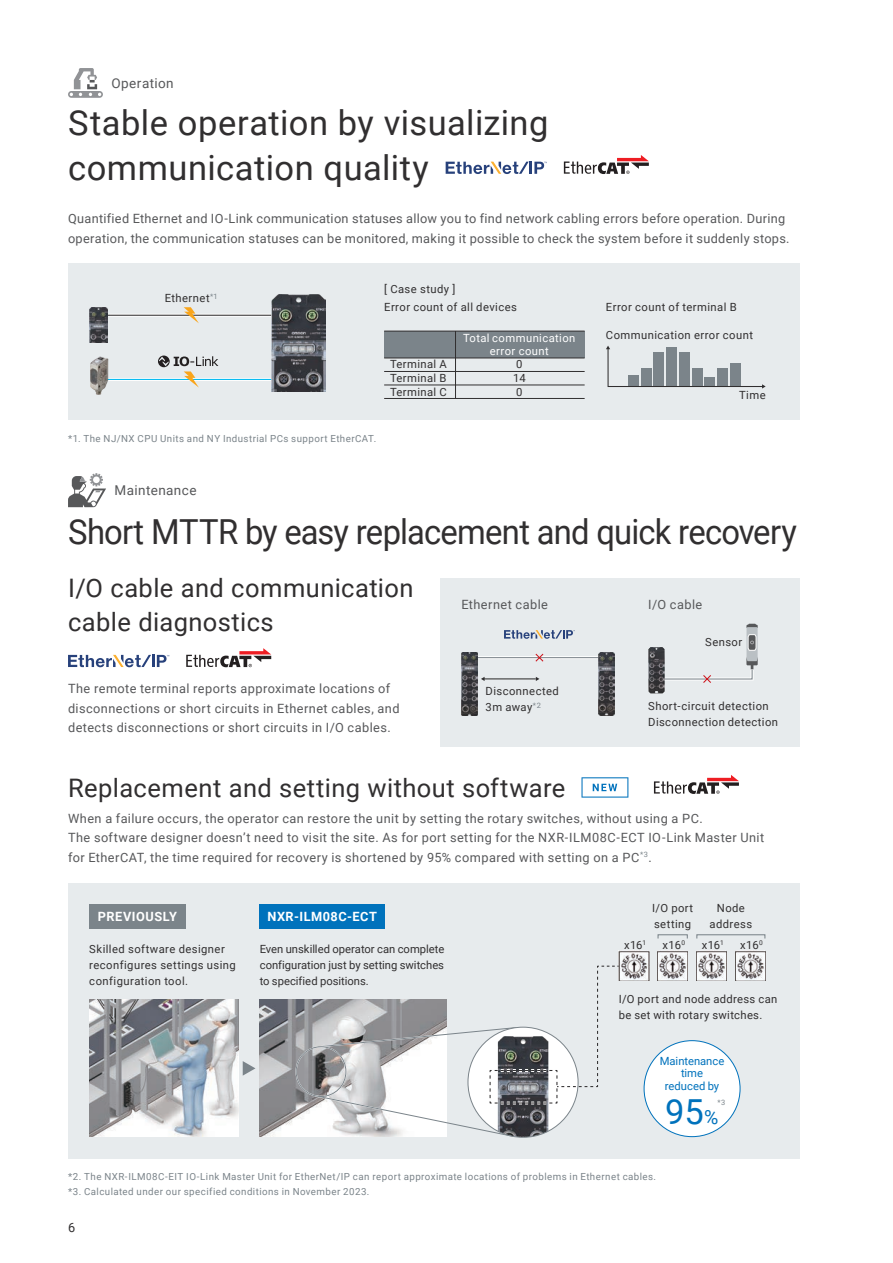
<style>
.page{position:relative;width:893px;height:1263px;background:#fff}
.page>*{position:absolute;margin:0;border:0;box-sizing:border-box;transform-origin:0 0}
.t1{font:34.5px/45px "Roboto";letter-spacing:.01em;color:#312f30}
.t2{font:34.5px "Roboto";letter-spacing:-.025em;color:#312f30;scale:.95 1}
.t3{font:34.5px "Roboto";color:#0072bc}
.t4{font:25.5px/34.5px "Roboto";letter-spacing:.015em;color:#312f30}
.t5{font:13.5px "Roboto";letter-spacing:.03em;color:#57585a}
.t6{font:12.75px/19.5px "Roboto";letter-spacing:.03em;color:#57585a}
.t7{font:700 12.75px "Roboto";letter-spacing:.04em;color:#fff}
.t8{font:12.75px "Roboto";color:#312f30}
.t9{font:11.25px/15.8px "Roboto";letter-spacing:.035em;color:#312f30}
.t10{font:11.25px/12.8px "Roboto";letter-spacing:.04em;color:#fff;text-align:center}
.t11{font:11.25px/12.8px "Roboto";color:#0072bc;text-align:center}
.t12{font:9.75px/15px "Roboto";letter-spacing:.045em;color:#7b848a}
.t13{font:7.5px "Roboto";color:#7b848a}
.s1{font-size:19.5px}
</style>
<div class="page">
<div style="left:440px;top:578px;width:359px;height:169px;background:#e7ebed"></div>
<div style="left:68px;top:264px;width:731px;height:156px;background:#e7ebed"></div>
<hr style="left:106px;top:378px;width:167px;height:3px;background:#fff">
<hr style="left:106px;top:314px;width:168px;height:3px;background:#fff">
<div style="left:68px;top:883px;width:731px;height:275px;background:#e7ebed"></div>
<img style="left:260px;top:1000px;width:54px;height:137px">
<img style="left:89px;top:1000px;width:149px;height:137px">
<svg style="left:564px;top:155px;width:85px;height:19px"></svg>
<svg style="left:446px;top:162px;width:101px;height:12px"></svg>
<svg style="left:186px;top:648px;width:85px;height:19px"></svg>
<svg style="left:68px;top:655px;width:101px;height:12px"></svg>
<hr style="left:106px;top:315px;width:168px;height:1px;background:#312f30">
<hr style="left:106px;top:379px;width:167px;height:1px;background:#00baf1">
<svg style="left:158px;top:356px;width:60px;height:32px"></svg>
<svg style="left:184px;top:307px;width:15px;height:16px"></svg>
<div style="left:384px;top:331px;width:201px;height:27px;background:#7b848a"></div>
<hr style="left:384px;top:358px;width:201px;height:1px;background:#312f30">
<hr style="left:384px;top:371px;width:201px;height:1px;background:#312f30">
<hr style="left:384px;top:385px;width:201px;height:1px;background:#312f30">
<hr style="left:384px;top:331px;width:201px;height:1px;background:#312f30">
<hr style="left:384px;top:398px;width:201px;height:1px;background:#312f30">
<hr style="left:455px;top:331px;width:1px;height:67px;background:#312f30">
<svg style="left:606px;top:346px;width:160px;height:43px"></svg>
<div style="left:657px;top:934px;width:31px;height:5px;border:1px solid #7b848a"></div>
<div style="left:696px;top:934px;width:69px;height:5px;border:1px solid #7b848a"></div>
<img style="left:619px;top:951px;width:30px;height:29px">
<img style="left:657px;top:951px;width:31px;height:29px">
<img style="left:696px;top:951px;width:31px;height:29px">
<img style="left:735px;top:951px;width:30px;height:29px">
<div style="left:746px;top:625px;width:12px;height:40px;background:#bac0c4"></div>
<svg style="left:746px;top:624px;width:12px;height:4px"></svg>
<svg style="left:314px;top:965px;width:306px;height:172px"></svg>
<svg style="left:654px;top:775px;width:85px;height:19px"></svg>
<svg style="left:581px;top:777px;width:47px;height:21px"></svg>
<img style="left:648px;top:647px;width:17px;height:46px">
<img style="left:272px;top:294px;width:53px;height:97px">
<img style="left:90px;top:356px;width:18px;height:39px">
<img style="left:89px;top:308px;width:19px;height:34px">
<hr style="left:477px;top:656px;width:125px;height:3px;background:#fff">
<hr style="left:484px;top:678px;width:52px;height:1px;background:#312f30">
<svg style="left:481px;top:677px;width:4px;height:4px"></svg>
<hr style="left:477px;top:657px;width:125px;height:1px;background:#7b848a">
<svg style="left:504px;top:630px;width:71px;height:9px"></svg>
<img style="left:461px;top:653px;width:17px;height:63px">
<img style="left:599px;top:653px;width:15px;height:63px">
<svg style="left:534px;top:653px;width:10px;height:9px"></svg>
<svg style="left:659px;top:634px;width:99px;height:50px"></svg>
<svg style="left:68px;top:68px;width:35px;height:30px"></svg>
<svg style="left:68px;top:473px;width:38px;height:34px"></svg>
<svg style="left:243px;top:1061px;width:12px;height:15px"></svg>
<div style="left:644px;top:1041px;width:96px;height:96px;background:#fff;border-radius:50%"></div>
<div style="left:260px;top:904px;width:125px;height:24px;background:#0072bc"></div>
<div style="left:89px;top:904px;width:97px;height:24px;background:#7b848a"></div>
<p class="t5" style="left:111px;top:74px;width:64px">Operation</p>
<h1 class="t1" style="left:68px;top:99px;width:482px">Stable operation by visualizing communication quality</h1>
<p class="t6" style="left:68px;top:208px;width:723px">Quantified Ethernet and IO-Link communication statuses allow you to find network cabling errors before operation. During operation, the communication statuses can be monitored, making it possible to check the system before it suddenly stops.</p>
<p class="t9" style="left:165px;top:290px;width:55px">Ethernet<sup>*1</sup></p>
<p class="t9" style="left:384px;top:281px;width:73px">[ Case study ]</p>
<p class="t9" style="left:384px;top:299px;width:134px">Error count of all devices</p>
<p class="t9" style="left:390px;top:357px;width:58px;line-height:13.8px;text-align:justify">Terminal A Terminal B Terminal C</p>
<p class="t10" style="left:463px;top:331px;width:114px">Total communication error count</p>
<p class="t9" style="left:513px;top:357px;width:14px;line-height:13.8px">0<br>14<br>0</p>
<p class="t12" style="left:68px;top:430px;width:310px">*1. The NJ/NX CPU Units and NY Industrial PCs support EtherCAT.</p>
<p class="t5" style="left:115px;top:481px;width:83px">Maintenance</p>
<p class="t9" style="left:606px;top:299px;width:132px">Error count of terminal B</p>
<p class="t9" style="left:606px;top:327px;width:149px">Communication error count</p>
<p class="t9" style="left:739px;top:386px;width:28px">Time</p>
<h1 class="t2" style="left:68px;top:508px;width:769px">Short MTTR by easy replacement and quick recovery</h1>
<h2 class="t4" style="left:68px;top:569px;width:347px">I/O cable and communication cable diagnostics</h2>
<p class="t6" style="left:461px;top:594px;width:88px">Ethernet cable</p>
<p class="t6" style="left:648px;top:594px;width:56px">I/O cable</p>
<p class="t9" style="left:705px;top:634px;width:39px">Sensor</p>
<p class="t6" style="left:68px;top:679px;width:333px">The remote terminal reports approximate locations of disconnections or short circuits in Ethernet cables, and detects disconnections or short circuits in I/O cables.</p>
<p class="t9" style="left:486px;top:683px;width:75px">Disconnected<br>3m away<sup>*2</sup></p>
<p class="t9" style="left:648px;top:698px;width:131px">Short-circuit detection<br>Disconnection detection</p>
<h2 class="t4" style="left:68px;top:769px;width:499px">Replacement and setting without software</h2>
<p class="t6" style="left:68px;top:808px;width:698px">When a failure occurs, the operator can restore the unit by setting the rotary switches, without using a PC.<br>The software designer doesn’t need to visit the site. As for port setting for the NXR-ILM08C-ECT IO-Link Master Unit for EtherCAT, the time required for recovery is shortened by 95% compared with setting on a PC<sup>*3</sup>.</p>
<p class="t7" style="left:98px;top:907px;width:80px">PREVIOUSLY</p>
<p class="t7" style="left:268px;top:907px;width:111px">NXR-ILM08C-ECT</p>
<p class="t9" style="left:89px;top:941px;width:148px">Skilled software designer reconfigures settings using configuration tool.</p>
<p class="t9" style="left:260px;top:941px;width:186px;text-align:justify">Even unskilled operator can complete configuration just by setting switches to specified positions.</p>
<p class="t9" style="left:624px;top:936px;width:23px">x16<sup>1</sup></p>
<p class="t9" style="left:652px;top:900px;width:43px">I/O port setting</p>
<p class="t9" style="left:710px;top:900px;width:44px;text-align:center">Node address</p>
<p class="t9" style="left:702px;top:936px;width:23px">x16<sup>1</sup></p>
<p class="t9" style="left:663px;top:936px;width:24px">x16<sup>0</sup></p>
<p class="t9" style="left:740px;top:936px;width:24px">x16<sup>0</sup></p>
<p class="t9" style="left:619px;top:991px;width:160px">I/O port and node address can be set with rotary switches.</p>
<p class="t11" style="left:660px;top:1054px;width:66px">Maintenance time reduced by</p>
<h1 class="t3" style="left:665px;top:1087px;width:55px">95<span class="s1">%</span></h1>
<p class="t13" style="left:717px;top:1097px;width:9px">*3</p>
<p class="t12" style="left:68px;top:1168px;width:590px">*2. The NXR-ILM08C-EIT IO-Link Master Unit for EtherNet/IP can report approximate locations of problems in Ethernet cables. *3. Calculated under our specified conditions in November 2023.</p>
<p class="t8" style="left:68px;top:1219px;width:9px">6</p>
</div>
